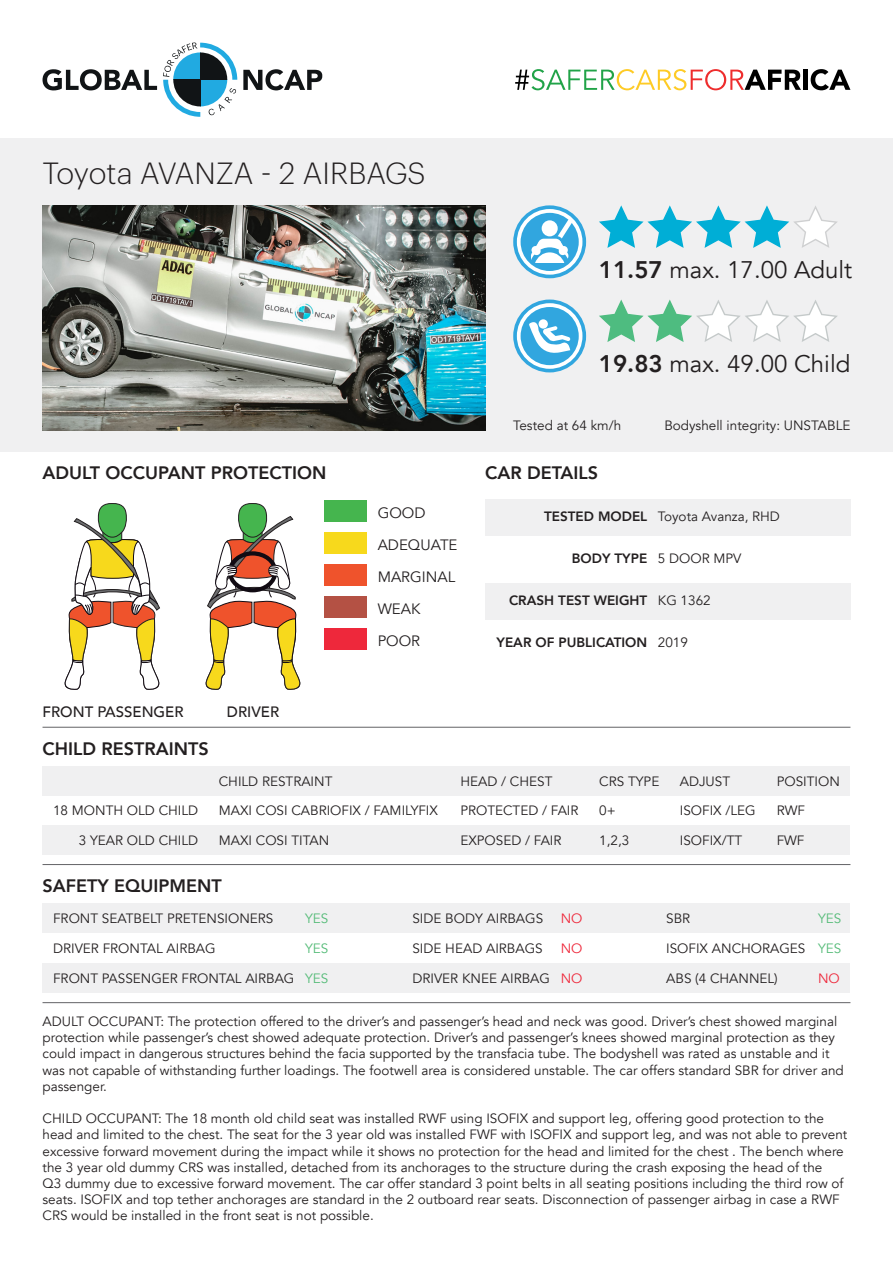
<style>
.page{position:relative;width:893px;height:1263px;background:#fff}
.page>*{position:absolute;margin:0;border:0;box-sizing:border-box;transform-origin:0 0}
.t1{font:300 30px "Graphik";color:#231f20}
.t2{font:24px "Avenir";color:#231f20}
.t3{font:800 18px "Avenir";color:#231f20}
.t4{font:15px "Avenir";color:#231f20}
.t5{font:500 15px "Avenir";color:#231f20}
.t6{font:13.5px/16.2px "Avenir";color:#231f20}
.t7{font:800 13.5px "Avenir";color:#231f20}
.t8{font:13.5px "Avenir";color:#54bb77}
.t9{font:13.5px "Avenir";color:#ee283b}
.s1{font-weight:800}
</style>
<div class="page">
<div style="left:0;top:138px;width:893px;height:313px;background:#f0f0f1"></div>
<svg style="left:43px;top:69px;width:114px;height:21px"></svg>
<svg style="left:243px;top:69px;width:79px;height:21px"></svg>
<svg style="left:163px;top:43px;width:74px;height:74px"></svg>
<div style="left:43px;top:825px;width:807px;height:30px;background:#f0f0f1"></div>
<div style="left:43px;top:766px;width:807px;height:29px;background:#f0f0f1"></div>
<hr style="left:43px;top:727px;width:807px;height:1px;background:#636366">
<hr style="left:43px;top:864px;width:807px;height:1px;background:#636366">
<hr style="left:43px;top:1002px;width:807px;height:1px;background:#636366">
<div style="left:43px;top:963px;width:807px;height:30px;background:#f0f0f1"></div>
<div style="left:43px;top:903px;width:807px;height:30px;background:#f0f0f1"></div>
<img style="left:43px;top:205px;width:442px;height:225px">
<svg style="left:599px;top:300px;width:238px;height:42px"></svg>
<svg style="left:513px;top:300px;width:73px;height:72px"></svg>
<svg style="left:517px;top:303px;width:65px;height:66px"></svg>
<div style="left:521px;top:307px;width:58px;height:58px;background:#31a6df;border-radius:29px"></div>
<svg style="left:529px;top:321px;width:41px;height:32px"></svg>
<svg style="left:513px;top:205px;width:73px;height:73px"></svg>
<svg style="left:517px;top:209px;width:65px;height:66px"></svg>
<div style="left:521px;top:213px;width:58px;height:58px;background:#31a6df;border-radius:29px"></div>
<svg style="left:530px;top:219px;width:42px;height:44px"></svg>
<svg style="left:599px;top:205px;width:238px;height:43px"></svg>
<svg style="left:515px;top:69px;width:286px;height:21px"></svg>
<div style="left:803px;top:70px;width:5px;height:20px;background:#000"></div>
<svg style="left:811px;top:69px;width:39px;height:21px"></svg>
<div style="left:485px;top:583px;width:365px;height:36px;background:#f0f0f1"></div>
<svg style="left:64px;top:503px;width:96px;height:187px"></svg>
<svg style="left:205px;top:503px;width:96px;height:187px"></svg>
<div style="left:324px;top:500px;width:43px;height:22px;background:#45b54e"></div>
<div style="left:324px;top:532px;width:43px;height:21px;background:#f7d91c"></div>
<div style="left:324px;top:564px;width:43px;height:21px;background:#ef532c"></div>
<div style="left:324px;top:596px;width:43px;height:21px;background:#b45144"></div>
<div style="left:324px;top:628px;width:43px;height:21px;background:#ee283b"></div>
<div style="left:485px;top:499px;width:365px;height:36px;background:#f0f0f1"></div>
<p class="t1" style="left:43px;top:151px;width:385px">Toyota AVANZA - 2 AIRBAGS</p>
<p class="t2" style="left:599px;top:256px;width:255px"><span class="s1">11.57</span> max. 17.00 Adult</p>
<p class="t3" style="left:43px;top:459px;width:285px">ADULT OCCUPANT PROTECTION</p>
<p class="t5" style="left:43px;top:699px;width:143px">FRONT PASSENGER</p>
<p class="t5" style="left:227px;top:699px;width:54px">DRIVER</p>
<p class="t3" style="left:43px;top:735px;width:168px">CHILD RESTRAINTS</p>
<p class="t4" style="left:378px;top:504px;width:49px">GOOD</p>
<p class="t4" style="left:378px;top:536px;width:81px">ADEQUATE</p>
<p class="t4" style="left:378px;top:568px;width:79px">MARGINAL</p>
<p class="t4" style="left:378px;top:600px;width:44px">WEAK</p>
<p class="t4" style="left:378px;top:632px;width:44px">POOR</p>
<p class="t2" style="left:599px;top:350px;width:253px"><span class="s1">19.83</span> max. 49.00 Child</p>
<p class="t6" style="left:513px;top:418px;width:110px">Tested at 64 km/h</p>
<p class="t6" style="left:664px;top:418px;width:188px">Bodyshell integrity: UNSTABLE</p>
<p class="t3" style="left:485px;top:459px;width:115px">CAR DETAILS</p>
<p class="t7" style="left:544px;top:506px;width:105px">TESTED MODEL</p>
<p class="t7" style="left:572px;top:548px;width:77px">BODY TYPE</p>
<p class="t7" style="left:509px;top:590px;width:140px">CRASH TEST WEIGHT</p>
<p class="t7" style="left:496px;top:632px;width:152px">YEAR OF PUBLICATION</p>
<p class="t6" style="left:658px;top:509px;width:124px">Toyota Avanza, RHD</p>
<p class="t6" style="left:658px;top:551px;width:85px">5 DOOR MPV</p>
<p class="t6" style="left:658px;top:593px;width:54px">KG 1362</p>
<p class="t6" style="left:658px;top:635px;width:32px">2019</p>
<p class="t6" style="left:53px;top:802px;width:147px">18 MONTH OLD CHILD</p>
<p class="t6" style="left:79px;top:832px;width:121px">3 YEAR OLD CHILD</p>
<p class="t6" style="left:219px;top:773px;width:115px">CHILD RESTRAINT</p>
<p class="t6" style="left:219px;top:802px;width:221px">MAXI COSI CABRIOFIX / FAMILYFIX</p>
<p class="t6" style="left:219px;top:832px;width:112px">MAXI COSI TITAN</p>
<p class="t6" style="left:460px;top:773px;width:94px">HEAD / CHEST</p>
<p class="t6" style="left:460px;top:802px;width:120px">PROTECTED / FAIR</p>
<p class="t6" style="left:460px;top:832px;width:103px">EXPOSED / FAIR</p>
<p class="t3" style="left:43px;top:872px;width:181px">SAFETY EQUIPMENT</p>
<p class="t6" style="left:53px;top:910px;width:222px">FRONT SEATBELT PRETENSIONERS</p>
<p class="t6" style="left:53px;top:940px;width:164px">DRIVER FRONTAL AIRBAG</p>
<p class="t6" style="left:53px;top:970px;width:243px">FRONT PASSENGER FRONTAL AIRBAG</p>
<p class="t8" style="left:305px;top:910px;width:25px">YES</p>
<p class="t8" style="left:305px;top:940px;width:25px">YES</p>
<p class="t8" style="left:305px;top:970px;width:25px">YES</p>
<p class="t6" style="left:412px;top:910px;width:132px">SIDE BODY AIRBAGS</p>
<p class="t6" style="left:412px;top:940px;width:132px">SIDE HEAD AIRBAGS</p>
<p class="t6" style="left:412px;top:970px;width:139px">DRIVER KNEE AIRBAG</p>
<p class="t9" style="left:561px;top:910px;width:23px">NO</p>
<p class="t9" style="left:561px;top:940px;width:23px">NO</p>
<p class="t9" style="left:561px;top:970px;width:23px">NO</p>
<p class="t6" style="left:599px;top:773px;width:62px">CRS TYPE</p>
<p class="t6" style="left:599px;top:802px;width:18px">0+</p>
<p class="t6" style="left:599px;top:832px;width:32px">1,2,3</p>
<p class="t6" style="left:680px;top:773px;width:52px">ADJUST</p>
<p class="t6" style="left:680px;top:802px;width:77px">ISOFIX /LEG</p>
<p class="t6" style="left:680px;top:832px;width:64px">ISOFIX/TT</p>
<p class="t6" style="left:777px;top:773px;width:65px">POSITION</p>
<p class="t6" style="left:777px;top:802px;width:30px">RWF</p>
<p class="t6" style="left:777px;top:832px;width:29px">FWF</p>
<p class="t6" style="left:666px;top:910px;width:26px">SBR</p>
<p class="t6" style="left:666px;top:940px;width:141px">ISOFIX ANCHORAGES</p>
<p class="t6" style="left:666px;top:970px;width:113px">ABS (4 CHANNEL)</p>
<p class="t8" style="left:818px;top:910px;width:25px">YES</p>
<p class="t8" style="left:818px;top:940px;width:25px">YES</p>
<p class="t9" style="left:818px;top:970px;width:23px">NO</p>
<p class="t6" style="left:43px;top:1013px;width:803px">ADULT OCCUPANT: The protection offered to the driver’s and passenger’s head and neck was good. Driver’s chest showed marginal protection while passenger’s chest showed adequate protection. Driver’s and passenger’s knees showed marginal protection as they could impact in dangerous structures behind the facia supported by the transfacia tube. The bodyshell was rated as unstable and it was not capable of withstanding further loadings. The footwell area is considered unstable. The car offers standard SBR for driver and passenger.</p>
<p class="t6" style="left:43px;top:1111px;width:806px">CHILD OCCUPANT: The 18 month old child seat was installed RWF using ISOFIX and support leg, offering good protection to the head and limited to the chest. The seat for the 3 year old was installed FWF with ISOFIX and support leg, and was not able to prevent excessive forward movement during the impact while it shows no protection for the head and limited for the chest . The bench where the 3 year old dummy CRS was installed, detached from its anchorages to the structure during the crash exposing the head of the<br>Q3 dummy due to excessive forward movement. The car offer standard 3 point belts in all seating positions including the third row of seats. ISOFIX and top tether anchorages are standard in the 2 outboard rear seats. Disconnection of passenger airbag in case a RWF CRS would be installed in the front seat is not possible.</p>
</div>
